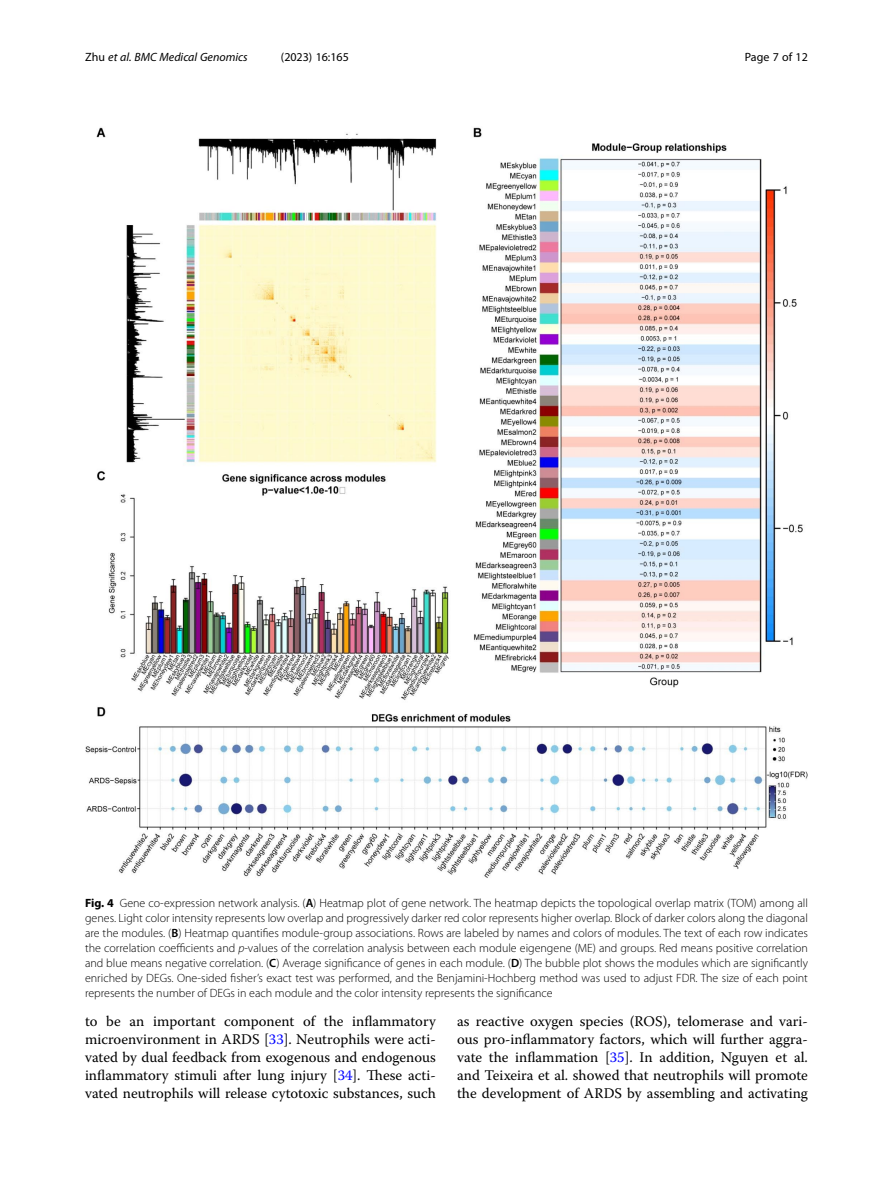
<style>
.page{position:relative;width:893px;height:1191px;background:#fff}
.page>*{position:absolute;margin:0;border:0;box-sizing:border-box;transform-origin:0 0}
.Body_Text_Indent{font:14.7px/18px "Warnock Pro";color:#000;text-align:justify}
.Figure_Caption{font:300 12px/15px "Myriad Pro";color:#000;text-align:justify}
.t1{font:italic 12px "Myriad Pro";color:#000}
.t2{font:12px "Myriad Pro";color:#000}
.s1{font-style:normal}
.s2{font-weight:700}
.s3{font-weight:600}
.s4{font-style:italic}
.s5{color:#00f}
</style>
<div class="page">
<img style="left:85px;top:127px;width:723px;height:751px">
<p class="t1" style="left:85px;top:50px;width:164px"><span class="s1">Zhu</span> et al. BMC Medical Genomics</p>
<p class="t2" style="left:281px;top:50px;width:70px">(2023) 16:165</p>
<p class="t2" style="left:745px;top:50px;width:65px">Page 7 of 12</p>
<p class="Figure_Caption" style="left:85px;top:895px;width:724px"><span class="s2">Fig. 4</span> Gene co-expression network analysis. (<span class="s3">A</span>) Heatmap plot of gene network. The heatmap depicts the topological overlap matrix (TOM) among all genes. Light color intensity represents low overlap and progressively darker red color represents higher overlap. Block of darker colors along the diagonal are the modules. (<span class="s3">B</span>) Heatmap quantifies module-group associations. Rows are labeled by names and colors of modules. The text of each row indicates the correlation coefficients and <span class="s4">p</span>-values of the correlation analysis between each module eigengene (ME) and groups. Red means positive correlation and blue means negative correlation. (<span class="s3">C</span>) Average significance of genes in each module. (<span class="s3">D</span>) The bubble plot shows the modules which are significantly enriched by DEGs. One-sided fisher’s exact test was performed, and the Benjamini-Hochberg method was used to adjust FDR. The size of each point represents the number of DEGs in each module and the color intensity represents the significance</p>
<p class="Body_Text_Indent" style="left:85px;top:1012px;width:352px">to be an important component of the inflammatory microenvironment in ARDS [<span class="s5">33</span>]. Neutrophils were acti&shy;vated by dual feedback from exogenous and endogenous inflammatory stimuli after lung injury [<span class="s5">34</span>]. These acti&shy;vated neutrophils will release cytotoxic substances, such</p>
<p class="Body_Text_Indent" style="left:457px;top:1012px;width:352px">as reactive oxygen species (ROS), telomerase and vari&shy;ous pro-inflammatory factors, which will further aggra&shy;vate the inflammation [<span class="s5">35</span>]. In addition, Nguyen et al. and Teixeira et al. showed that neutrophils will promote the development of ARDS by assembling and activating</p>
</div>
